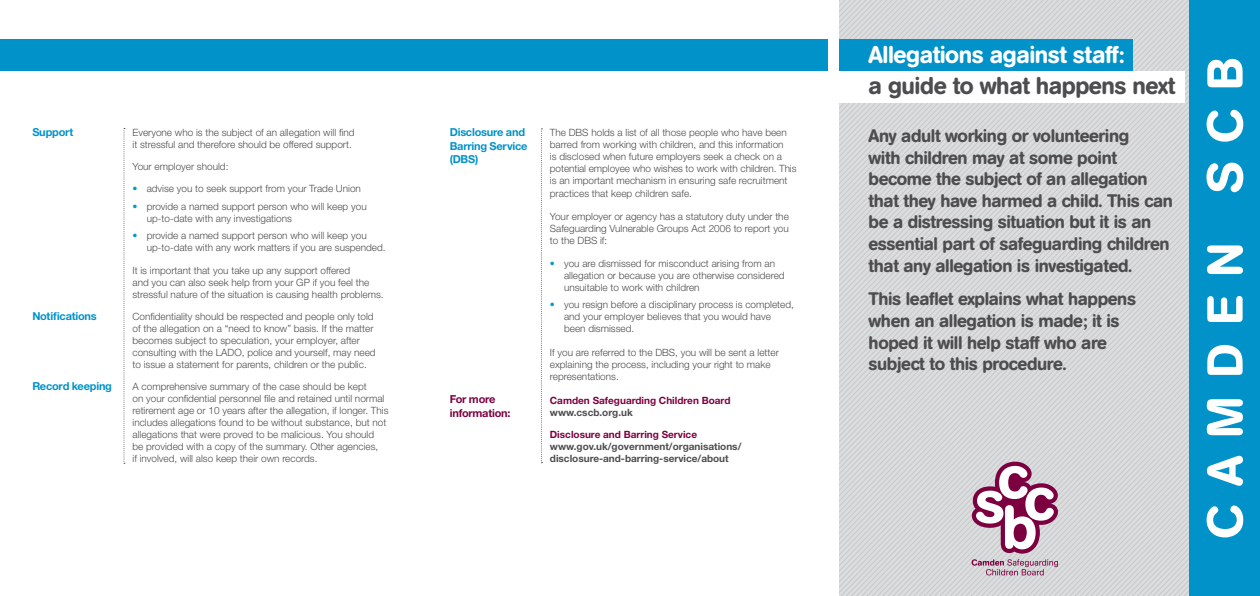
<style>
.page{position:relative;width:1260px;height:596px;background:#fff}
.page>*{position:absolute;margin:0;border:0;box-sizing:border-box;transform-origin:0 0}
.t1{font:500 24px "AG Book Rounded";letter-spacing:-.02em;color:#fff}
.t2{font:500 24px "AG Book Rounded";letter-spacing:-.02em;color:#4d4d4f}
.t3{font:500 18px/21.6px "AG Book Rounded";letter-spacing:-.02em;color:#4d4d4f}
.t4{font:700 11px/13.2px "Helvetica Neue LT Std";letter-spacing:-.02em;color:#0092c8}
.t5{font:700 11px/13.2px "Helvetica Neue LT Std";letter-spacing:-.02em;color:#7c0040}
.t6{font:300 10px/12px "Helvetica Neue LT Std";color:#4d4d4f}
.t7{font:700 10px/12px "Helvetica Neue LT Std";color:#4d4d4f}
.t8{font:700 10px "Helvetica Neue LT Std";color:#7c0040}
.s1{color:#0099cd}
</style>
<div class="page">
<svg style="left:839px;top:0;width:351px;height:595px"></svg>
<svg style="left:986px;top:331px;width:204px;height:264px"></svg>
<div style="left:1190px;top:0;width:70px;height:595px;background:#0092c8"></div>
<svg style="left:1206px;top:59px;width:37px;height:478px"></svg>
<svg style="left:972px;top:559px;width:86px;height:16px"></svg>
<svg style="left:972px;top:461px;width:86px;height:92px"></svg>
<div style="left:835px;top:71px;width:350px;height:32px;background:#fff"></div>
<div style="left:839px;top:40px;width:294px;height:31px;background:#0092c8"></div>
<svg style="left:124px;top:128px;width:1px;height:335px"></svg>
<svg style="left:541px;top:128px;width:1px;height:335px"></svg>
<div style="left:0;top:40px;width:827px;height:31px;background:#0092c8"></div>
<p class="t4" style="left:32px;top:125px;width:43px">Support</p>
<p class="t4" style="left:32px;top:309px;width:66px">Notifications</p>
<p class="t4" style="left:32px;top:379px;width:81px">Record keeping</p>
<p class="t6" style="left:133px;top:126px;width:224px">Everyone who is the subject of an allegation will find it stressful and therefore should be offered support.</p>
<p class="t6" style="left:133px;top:160px;width:97px">Your employer should:</p>
<p class="t6" style="left:133px;top:182px;width:230px"><span class="s1">•</span> advise you to seek support from your Trade Union</p>
<p class="t6" style="left:147px;top:200px;width:222px;text-indent:-14px"><span class="s1">•</span> provide a named support person who will keep you up-to-date with any investigations</p>
<p class="t6" style="left:147px;top:229px;width:240px;text-indent:-14px"><span class="s1">•</span> provide a named support person who will keep you up-to-date with any work matters if you are suspended.</p>
<p class="t6" style="left:133px;top:264px;width:253px">It is important that you take up any support offered<br>and you can also seek help from your GP if you feel the stressful nature of the situation is causing health problems.</p>
<p class="t6" style="left:133px;top:310px;width:245px">Confidentiality should be respected and people only told of the allegation on a “need to know” basis. If the matter becomes subject to speculation, your employer, after consulting with the LADO, police and yourself, may need to issue a statement for parents, children or the public.</p>
<p class="t6" style="left:133px;top:380px;width:258px">A comprehensive summary of the case should be kept<br>on your confidential personnel file and retained until normal retirement age or 10 years after the allegation, if longer. This includes allegations found to be without substance, but not allegations that were proved to be malicious. You should<br>be provided with a copy of the summary. Other agencies,<br>if involved, will also keep their own records.</p>
<p class="t4" style="left:450px;top:125px;width:79px">Disclosure and<br>Barring Service (DBS)</p>
<p class="t5" style="left:450px;top:392px;width:62px">For more information:</p>
<p class="t6" style="left:550px;top:126px;width:248px">The DBS holds a list of all those people who have been barred from working with children, and this information<br>is disclosed when future employers seek a check on a potential employee who wishes to work with children. This is an important mechanism in ensuring safe recruitment practices that keep children safe.</p>
<p class="t6" style="left:550px;top:209px;width:240px;text-align:justify">Your employer or agency has a statutory duty under the Safeguarding Vulnerable Groups Act 2006 to report you to the DBS if:</p>
<p class="t6" style="left:564px;top:256px;width:222px;text-indent:-14px"><span class="s1">•</span> you are dismissed for misconduct arising from an allegation or because you are otherwise considered unsuitable to work with children</p>
<p class="t6" style="left:564px;top:298px;width:231px;text-indent:-14px"><span class="s1">•</span> you resign before a disciplinary process is completed, and your employer believes that you would have been dismissed.</p>
<p class="t6" style="left:550px;top:346px;width:230px">If you are referred to the DBS, you will be sent a letter explaining the process, including your right to make representations.</p>
<p class="t8" style="left:550px;top:394px;width:182px">Camden Safeguarding Children Board</p>
<p class="t7" style="left:550px;top:406px;width:84px">www.cscb.org.uk</p>
<p class="t8" style="left:550px;top:428px;width:149px">Disclosure and Barring Service</p>
<p class="t7" style="left:550px;top:440px;width:193px">www.gov.uk/government/organisations/ disclosure-and-barring-service/about</p>
<h1 class="t1" style="left:869px;top:41px;width:257px">Allegations against staff:</h1>
<h1 class="t2" style="left:869px;top:72px;width:308px">a guide to what happens next</h1>
<p class="t3" style="left:869px;top:125px;width:306px">Any adult working or volunteering<br>with children may at some point become the subject of an allegation that they have harmed a child. This can be a distressing situation but it is an essential part of safeguarding children that any allegation is investigated.</p>
<h2 class="t3" style="left:869px;top:288px;width:269px">This leaflet explains what happens when an allegation is made; it is hoped it will help staff who are subject to this procedure.</h2>
</div>
